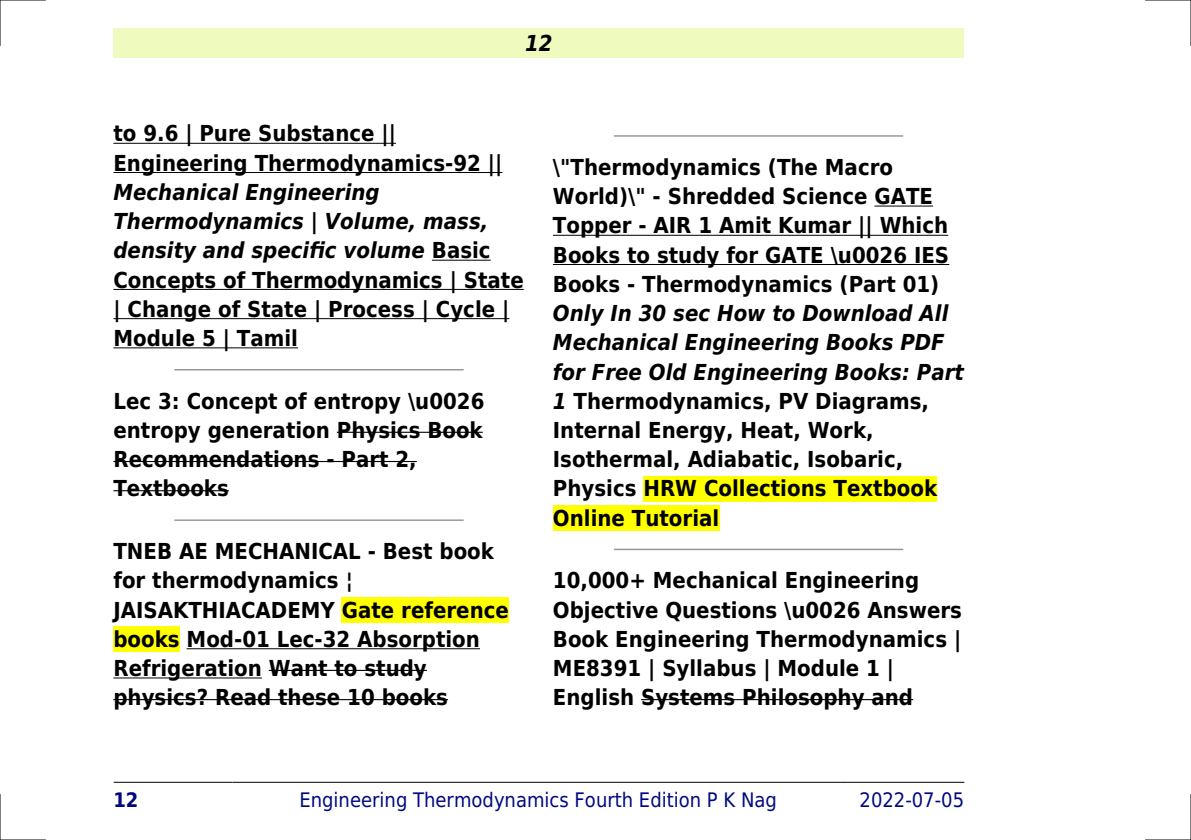
<style>
.page{position:relative;width:1191px;height:840px;background:#fff}
.page>*{position:absolute;margin:0;border:0;box-sizing:border-box;transform-origin:0 0}
.t1{font:700 22px/29.2px "DejaVu Sans Condensed";color:#000}
.t2{font:italic 700 22px "DejaVu Sans Condensed";color:#000}
.t3{font:20px "DejaVu Sans Condensed";color:#000880}
.t4{font:700 20px "DejaVu Sans Condensed";color:#000880}
.s1{font-style:italic}
</style>
<div class="page">
<div style="left:113px;top:28px;width:851px;height:30px;background:#effbbe"></div>
<hr style="left:114px;top:781px;width:119px;height:1px;background:#000">
<hr style="left:233px;top:781px;width:610px;height:1px;background:#000">
<hr style="left:844px;top:781px;width:120px;height:1px;background:#000">
<hr style="left:113px;top:143px;width:283px;height:1px;background:#000">
<hr style="left:113px;top:172px;width:389px;height:1px;background:#000">
<hr style="left:432px;top:259px;width:59px;height:1px;background:#000">
<hr style="left:113px;top:289px;width:411px;height:1px;background:#000">
<hr style="left:113px;top:318px;width:396px;height:1px;background:#000">
<hr style="left:113px;top:347px;width:185px;height:1px;background:#000">
<hr style="left:175px;top:369px;width:288px;height:1px;background:#999">
<hr style="left:337px;top:431px;width:146px;height:1px;background:#000">
<hr style="left:113px;top:460px;width:304px;height:2px;background:#000">
<hr style="left:113px;top:490px;width:116px;height:1px;background:#000">
<hr style="left:175px;top:519px;width:288px;height:1px;background:#999">
<div style="left:342px;top:597px;width:167px;height:25px;background:#ff0"></div>
<div style="left:113px;top:626px;width:67px;height:25px;background:#ff0"></div>
<hr style="left:187px;top:648px;width:293px;height:1px;background:#000">
<hr style="left:113px;top:677px;width:149px;height:1px;background:#000">
<hr style="left:269px;top:669px;width:158px;height:1px;background:#000">
<hr style="left:113px;top:698px;width:335px;height:1px;background:#000">
<hr style="left:614px;top:135px;width:288px;height:2px;background:#999">
<hr style="left:874px;top:205px;width:59px;height:1px;background:#000">
<hr style="left:553px;top:235px;width:395px;height:1px;background:#000">
<hr style="left:553px;top:264px;width:396px;height:1px;background:#000">
<div style="left:643px;top:475px;width:294px;height:26px;background:#ff0"></div>
<div style="left:553px;top:505px;width:166px;height:25px;background:#ff0"></div>
<hr style="left:614px;top:548px;width:288px;height:2px;background:#999">
<hr style="left:641px;top:698px;width:272px;height:1px;background:#000">
<hr style="left:0;top:0;width:45px;height:1px;background:#000">
<hr style="left:1145px;top:0;width:46px;height:1px;background:#000">
<hr style="left:0;top:839px;width:45px;height:1px;background:#000">
<hr style="left:1145px;top:839px;width:46px;height:1px;background:#000">
<hr style="left:0;top:0;width:1px;height:45px;background:#000">
<hr style="left:0;top:794px;width:1px;height:45px;background:#000">
<hr style="left:1190px;top:0;width:1px;height:45px;background:#000">
<hr style="left:1190px;top:794px;width:1px;height:45px;background:#000">
<p class="t2" style="left:525px;top:30px;width:29px">12</p>
<p class="t1" style="left:113px;top:119px;width:390px">to 9.6 | Pure Substance ||<br>Engineering Thermodynamics-92 ||</p>
<p class="t1" style="left:113px;top:177px;width:412px"><span class="s1">Mechanical Engineering<br>Thermodynamics | Volume, mass, density and specific volume</span> Basic<br>Concepts of Thermodynamics | State | Change of State | Process | Cycle |<br>Module 5 | Tamil</p>
<p class="t1" style="left:113px;top:386px;width:372px">Lec 3: Concept of entropy \u0026 entropy generation Physics Book<br>Recommendations - Part 2,<br>Textbooks</p>
<p class="t1" style="left:113px;top:536px;width:397px">TNEB AE MECHANICAL - Best book for thermodynamics ¦<br>JAISAKTHIACADEMY Gate reference books Mod-01 Lec-32 Absorption<br>Refrigeration Want to study physics? Read these 10 books</p>
<p class="t1" style="left:553px;top:153px;width:398px">\"Thermodynamics (The Macro<br>World)\" - Shredded Science GATE<br>Topper - AIR 1 Amit Kumar || Which<br>Books to study for GATE \u0026 IES<br>Books - Thermodynamics (Part 01)</p>
<p class="t1" style="left:553px;top:299px;width:412px"><span class="s1">Only In 30 sec How to Download All<br>Mechanical Engineering Books PDF for Free Old Engineering Books: Part<br>1</span> Thermodynamics, PV Diagrams,<br>Internal Energy, Heat, Work,<br>Isothermal, Adiabatic, Isobaric,<br>Physics HRW Collections Textbook<br>Online Tutorial</p>
<p class="t1" style="left:553px;top:566px;width:410px">10,000+ Mechanical Engineering Objective Questions \u0026 Answers Book Engineering Thermodynamics | ME8391 | Syllabus | Module 1 | English Systems Philosophy and</p>
<p class="t4" style="left:113px;top:787px;width:27px">12</p>
<p class="t3" style="left:299px;top:787px;width:479px">Engineering Thermodynamics Fourth Edition P K Nag</p>
<p class="t3" style="left:859px;top:787px;width:106px">2022-07-05</p>
</div>
